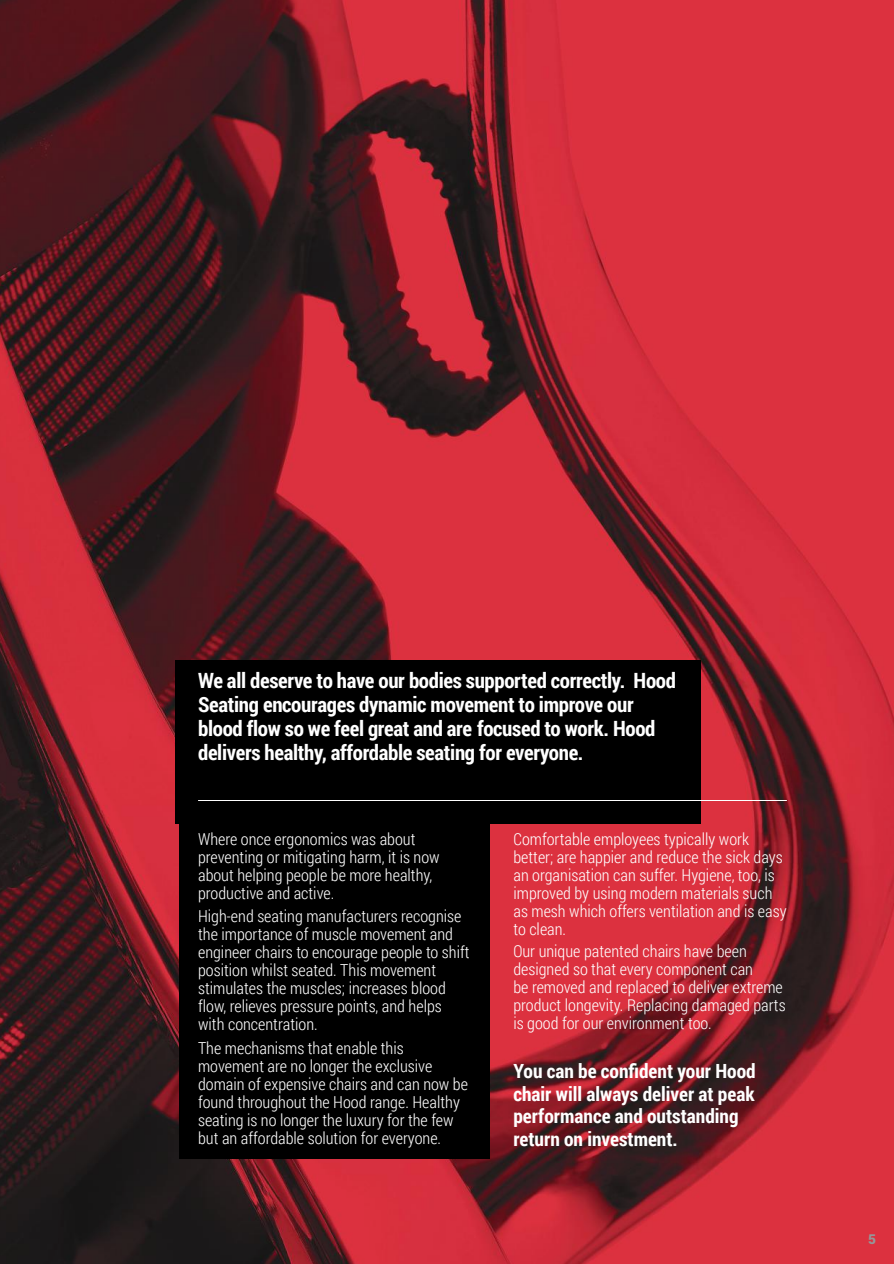
<style>
.page{position:relative;width:894px;height:1264px;background:#fff}
.page>*{position:absolute;margin:0;border:0;box-sizing:border-box;transform-origin:0 0}
.t1{font:700 21px/24px "Roboto Condensed";letter-spacing:-.015em;color:#fff}
.t2{font:700 19.5px/22.5px "Roboto Condensed";color:#fff}
.t3{font:300 16.5px/18px "Roboto Condensed";color:#fff}
.t4{font:900 13.5px "Roboto";color:#969698}
</style>
<div class="page">
<div style="left:0;top:0;width:893px;height:1263px;background:#241f1f;opacity:.1"></div>
<div style="left:179px;top:823px;width:310px;height:335px;background:#000"></div>
<div style="left:176px;top:660px;width:524px;height:163px;background:#000"></div>
<hr style="left:198px;top:800px;width:588px;height:1px;background:#fff">
<p class="t1" style="left:198px;top:668px;width:479px">We all deserve to have our bodies supported correctly. Hood Seating encourages dynamic movement to improve our blood flow so we feel great and are focused to work. Hood delivers healthy, affordable seating for everyone.</p>
<p class="t3" style="left:198px;top:829px;width:243px">Where once ergonomics was about preventing or mitigating harm, it is now about helping people be more healthy, productive and active.</p>
<p class="t3" style="left:198px;top:906px;width:273px">High-end seating manufacturers recognise the importance of muscle movement and engineer chairs to encourage people to shift position whilst seated. This movement stimulates the muscles; increases blood flow, relieves pressure points, and helps with concentration.</p>
<p class="t3" style="left:198px;top:1038px;width:271px">The mechanisms that enable this movement are no longer the exclusive domain of expensive chairs and can now be found throughout the Hood range. Healthy seating is no longer the luxury for the few but an affordable solution for everyone.</p>
<p class="t3" style="left:513px;top:829px;width:274px">Comfortable employees typically work better; are happier and reduce the sick days an organisation can suffer. Hygiene, too, is improved by using modern materials such as mesh which offers ventilation and is easy to clean.</p>
<p class="t3" style="left:513px;top:941px;width:274px">Our unique patented chairs have been designed so that every component can<br>be removed and replaced to deliver extreme product longevity. Replacing damaged parts is good for our environment too.</p>
<p class="t2" style="left:513px;top:1059px;width:244px">You can be confident your Hood chair will always deliver at peak performance and outstanding return on investment.</p>
<p class="t4" style="left:867px;top:1231px;width:9px">5</p>
</div>
